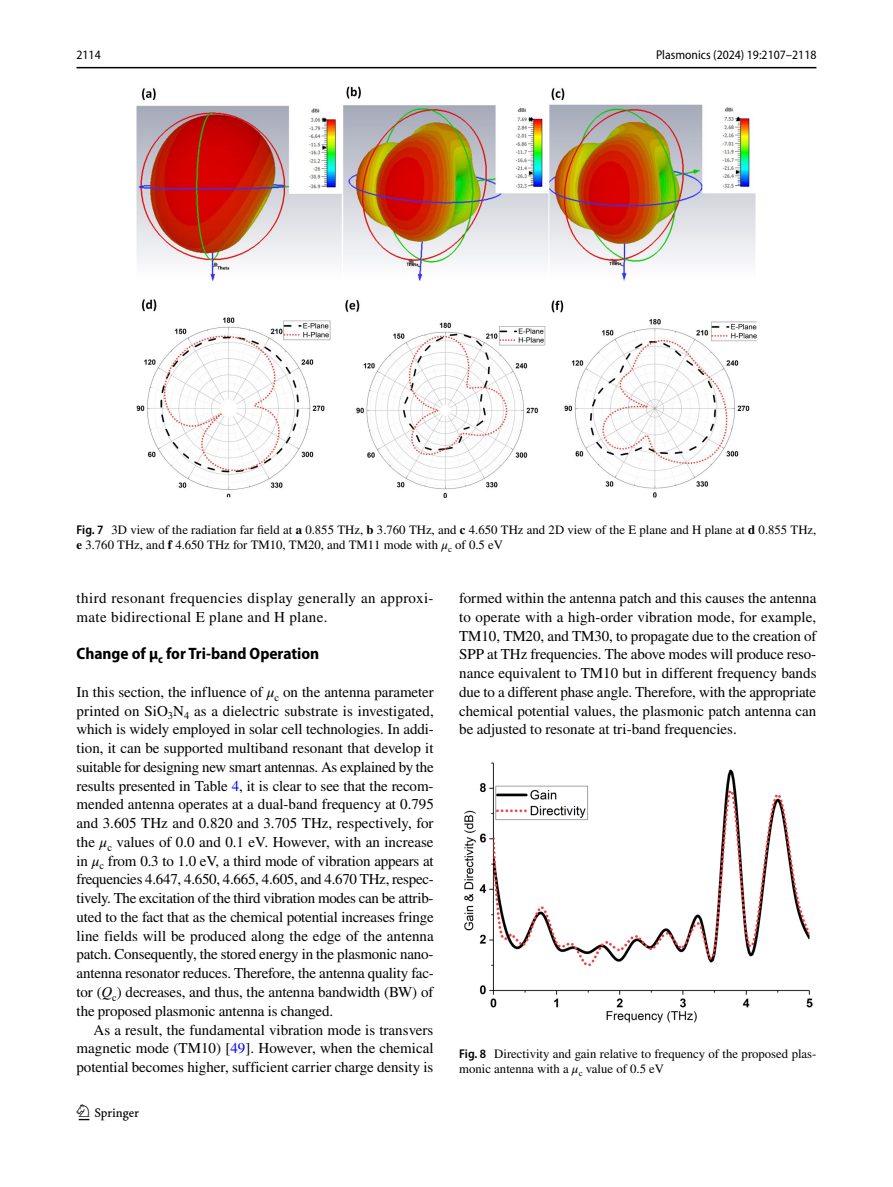
<style>
.page{position:relative;width:893px;height:1187px;background:#fff}
.page>*{position:absolute;margin:0;border:0;box-sizing:border-box;transform-origin:0 0}
.t1{font:22.5px "Springnew Regular 2";color:#000}
.t2{font:700 semi-condensed 16.5px "Myriad Pro";color:#000}
.t3{font:15px/18.8px "STIX";color:#000;text-align:justify}
.t4{font:15px/18.8px "STIX";letter-spacing:.025em;color:#000}
.t5{font:12.75px/15px "STIX";color:#000}
.t6{font:semi-condensed 12.75px "Myriad Pro";color:#000}
.s1{font-family:"Myriad Pro";font-weight:600;font-stretch:semi-condensed}
.s2{font-weight:700}
.s3{font-style:italic}
.s4{color:#00f}
</style>
<div class="page">
<hr style="left:77px;top:67px;width:739px;height:1px;background:#000">
<img style="left:137px;top:87px;width:619px;height:411px">
<img style="left:464px;top:762px;width:349px;height:260px">
<p class="t6" style="left:77px;top:48px;width:26px">2114</p>
<p class="t6" style="left:656px;top:48px;width:162px">Plasmonics (2024) 19:2107–2118</p>
<p class="t5" style="left:77px;top:523px;width:741px"><span class="s1">Fig. 7</span> 3D view of the radiation far field at <span class="s2">a</span> 0.855 THz, <span class="s2">b</span> 3.760 THz, and <span class="s2">c</span> 4.650 THz and 2D view of the E plane and H plane at <span class="s2">d</span> 0.855 THz, <span class="s2">e</span> 3.760 THz, and <span class="s2">f</span> 4.650 THz for TM10, TM20, and TM11 mode with <span class="s3">μ</span><sub>c</sub> of 0.5 eV</p>
<p class="t4" style="left:77px;top:589px;width:359px">third resonant frequencies display generally an approxi&shy;mate bidirectional E plane and H plane.</p>
<p class="t2" style="left:77px;top:644px;width:244px">Change of μ<sub>c</sub> for Tri‑band Operation</p>
<p class="t3" style="left:77px;top:683px;width:359px">In this section, the influence of <span class="s3">μ</span><sub>c</sub> on the antenna parameter printed on SiO<sub>3</sub>N<sub>4</sub> as a dielectric substrate is investigated, which is widely employed in solar cell technologies. In addi&shy;tion, it can be supported multiband resonant that develop it suitable for designing new smart antennas. As explained by the results presented in Table <span class="s4">4</span>, it is clear to see that the recom&shy;mended antenna operates at a dual-band frequency at 0.795 and 3.605 THz and 0.820 and 3.705 THz, respectively, for the <span class="s3">μ</span><sub>c</sub> values of 0.0 and 0.1 eV. However, with an increase in <span class="s3">μ</span><sub>c</sub> from 0.3 to 1.0 eV, a third mode of vibration appears at frequencies 4.647, 4.650, 4.665, 4.605, and 4.670 THz, respec&shy;tively. The excitation of the third vibration modes can be attrib&shy;uted to the fact that as the chemical potential increases fringe line fields will be produced along the edge of the antenna patch. Consequently, the stored energy in the plasmonic nano&shy;antenna resonator reduces. Therefore, the antenna quality fac&shy;tor (<span class="s3">Q</span><sub>c</sub>) decreases, and thus, the antenna bandwidth (BW) of the proposed plasmonic antenna is changed.</p>
<p class="t3" style="left:77px;top:1021px;width:359px;text-indent:17px">As a result, the fundamental vibration mode is transvers magnetic mode (TM10) [<span class="s4">49</span>]. However, when the chemical potential becomes higher, sufficient carrier charge density is</p>
<h1 class="t1" style="left:79px;top:1104px;width:62px">1 3</h1>
<p class="t3" style="left:459px;top:589px;width:359px">formed within the antenna patch and this causes the antenna to operate with a high-order vibration mode, for example, TM10, TM20, and TM30, to propagate due to the creation of SPP at THz frequencies. The above modes will produce reso&shy;nance equivalent to TM10 but in different frequency bands due to a different phase angle. Therefore, with the appropriate chemical potential values, the plasmonic patch antenna can be adjusted to resonate at tri-band frequencies.</p>
<p class="t5" style="left:459px;top:1046px;width:359px"><span class="s1">Fig. 8</span> Directivity and gain relative to frequency of the proposed plas&shy;monic antenna with a <span class="s3">μ</span><sub>c</sub> value of 0.5 eV</p>
</div>
